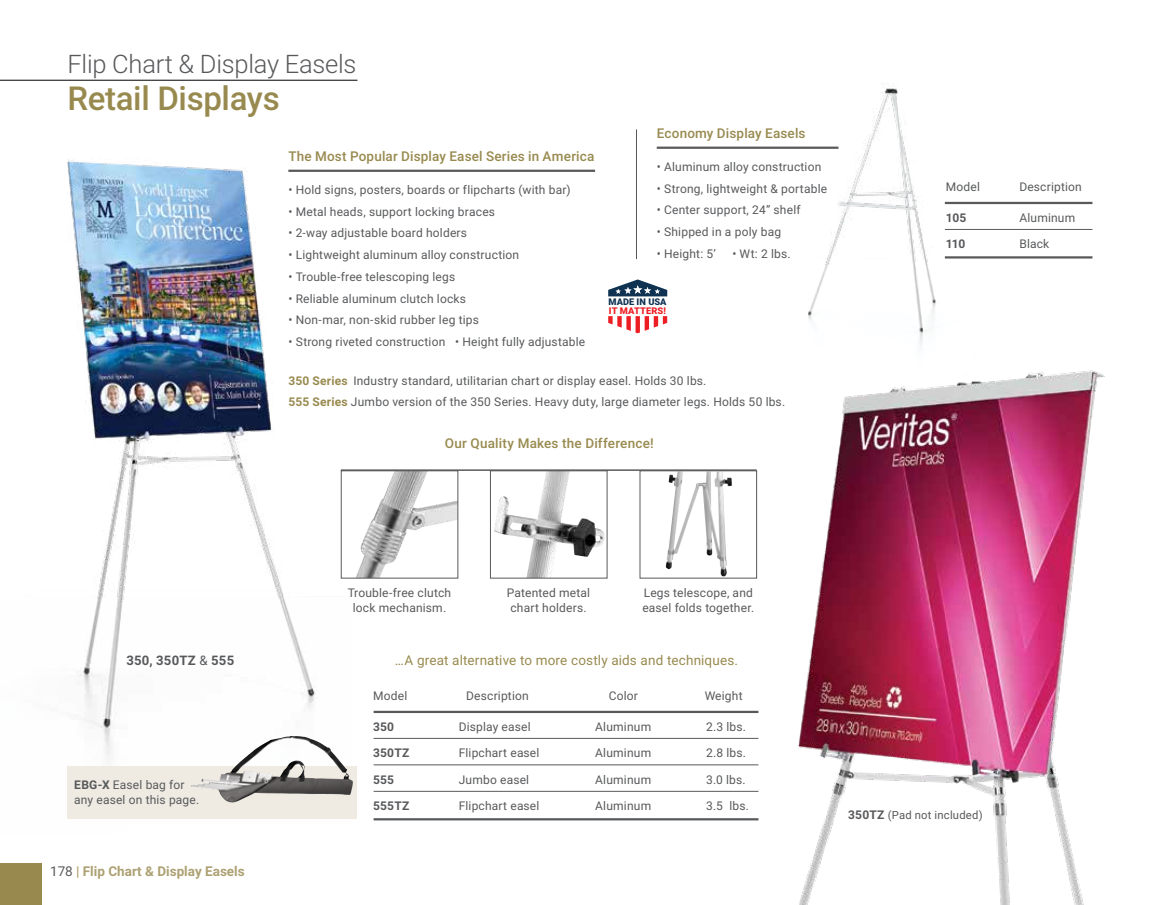
<style>
.page{position:relative;width:1161px;height:905px;background:#fff}
.page>*{position:absolute;margin:0;border:0;box-sizing:border-box;transform-origin:0 0}
.t1{font:500 33px "Roboto";letter-spacing:-.01em;color:#988a4f}
.t2{font:300 25.5px "Roboto";letter-spacing:-.01em;color:#58595b}
.t3{font:500 13.5px "Roboto";letter-spacing:.01em;color:#988a4f}
.t4{font:13.5px "Roboto";letter-spacing:.01em;color:#988a4f}
.t5{font:700 13.5px "Roboto";color:#ada173}
.t6{font:700 13.2px "Roboto";letter-spacing:.015em;color:#58595b}
.t7{font:12px/15px "Roboto";letter-spacing:.015em;color:#58595b}
.t8{font:700 12px "Roboto";letter-spacing:.015em;color:#58595b}
.t9{font:11.25px "Roboto";letter-spacing:.02em;color:#58595b}
.t10{font:900 9.3px "Roboto";letter-spacing:.02em;color:#ed1d24}
.t11{font:900 9.3px "Roboto";letter-spacing:.005em;color:#0f3253}
.s1{font-weight:700;color:#988a4f}
.s2{font-weight:400}
.s3{font-weight:700}
.s4{font-weight:400;color:#58595b}
.s5{font-weight:700;font-size:12px}
</style>
<div class="page">
<div style="left:0;top:863px;width:42px;height:41px;background:#988a4f"></div>
<hr style="left:0;top:80px;width:357px;height:1px;background:#000">
<img style="left:796px;top:88px;width:179px;height:257px">
<img style="left:67px;top:159px;width:284px;height:660px">
<img style="left:748px;top:370px;width:357px;height:534px">
<hr style="left:657px;top:147px;width:181px;height:2px;background:#58595b">
<hr style="left:945px;top:202px;width:147px;height:2px;background:#58595b">
<hr style="left:945px;top:229px;width:147px;height:1px;background:#58595b">
<hr style="left:945px;top:256px;width:147px;height:2px;background:#58595b">
<hr style="left:374px;top:710px;width:384px;height:3px;background:#58595b">
<hr style="left:374px;top:738px;width:384px;height:1px;background:#58595b">
<hr style="left:374px;top:764px;width:384px;height:1px;background:#58595b">
<hr style="left:374px;top:791px;width:384px;height:1px;background:#58595b">
<hr style="left:374px;top:818px;width:384px;height:2px;background:#58595b">
<img style="left:494px;top:472px;width:111px;height:104px">
<div style="left:490px;top:470px;width:117px;height:108px;border:1px solid #58595b"></div>
<img style="left:666px;top:472px;width:66px;height:104px">
<img style="left:356px;top:472px;width:100px;height:104px">
<div style="left:341px;top:470px;width:117px;height:108px;border:1px solid #58595b"></div>
<hr style="left:341px;top:469px;width:416px;height:2px;background:#58595b">
<div style="left:68px;top:765px;width:289px;height:53px;background:#efebe3"></div>
<img style="left:191px;top:736px;width:162px;height:66px">
<hr style="left:288px;top:170px;width:307px;height:2px;background:#58595b">
<hr style="left:636px;top:129px;width:1px;height:130px;background:#58595b">
<svg style="left:608px;top:316px;width:59px;height:17px"></svg>
<svg style="left:608px;top:279px;width:59px;height:17px"></svg>
<h2 class="t2" style="left:68px;top:46px;width:290px">Flip Chart &amp; Display Easels</h2>
<h1 class="t1" style="left:68px;top:75px;width:214px">Retail Displays</h1>
<p class="t3" style="left:288px;top:147px;width:308px">The Most Popular Display Easel Series in America</p>
<p class="t7" style="left:288px;top:182px;width:284px">• Hold signs, posters, boards or flipcharts (with bar)</p>
<p class="t7" style="left:288px;top:203px;width:208px">• Metal heads, support locking braces</p>
<p class="t7" style="left:288px;top:225px;width:180px">• 2-way adjustable board holders</p>
<p class="t7" style="left:288px;top:247px;width:232px">• Lightweight aluminum alloy construction</p>
<p class="t7" style="left:288px;top:269px;width:168px">• Trouble-free telescoping legs</p>
<p class="t7" style="left:288px;top:290px;width:179px">• Reliable aluminum clutch locks</p>
<p class="t7" style="left:288px;top:312px;width:192px">• Non-mar, non-skid rubber leg tips</p>
<p class="t7" style="left:288px;top:334px;width:298px">• Strong riveted construction • Height fully adjustable</p>
<p class="t3" style="left:657px;top:124px;width:150px">Economy Display Easels</p>
<p class="t7" style="left:657px;top:159px;width:166px">• Aluminum alloy construction</p>
<p class="t7" style="left:657px;top:180px;width:172px">• Strong, lightweight &amp; portable</p>
<p class="t7" style="left:657px;top:202px;width:145px">• Center support, 24” shelf</p>
<p class="t7" style="left:657px;top:224px;width:126px">• Shipped in a poly bag</p>
<p class="t7" style="left:657px;top:245px;width:61px">• Height: 5’</p>
<p class="t7" style="left:732px;top:245px;width:60px">• Wt: 2 lbs.</p>
<p class="t11" style="left:609px;top:295px;width:59px">MADE IN USA</p>
<p class="t10" style="left:609px;top:304px;width:59px">IT MATTERS!</p>
<p class="t7" style="left:288px;top:369px;width:498px;line-height:21.8px"><span class="s1">350 Series</span> Industry standard, utilitarian chart or display easel. Holds 30 lbs.<br><span class="s1">555 Series</span> Jumbo version of the 350 Series. Heavy duty, large diameter legs. Holds 50 lbs.</p>
<p class="t3" style="left:445px;top:434px;width:210px">Our Quality Makes the Difference!</p>
<p class="t7" style="left:946px;top:179px;width:36px">Model</p>
<p class="t7" style="left:1019px;top:179px;width:64px">Description</p>
<p class="t8" style="left:946px;top:209px;width:22px">105</p>
<p class="t7" style="left:1019px;top:210px;width:57px">Aluminum</p>
<p class="t8" style="left:946px;top:236px;width:21px">110</p>
<p class="t7" style="left:1019px;top:236px;width:32px">Black</p>
<p class="t7" style="left:348px;top:585px;width:105px;text-align:center">Trouble-free clutch lock mechanism.</p>
<p class="t7" style="left:507px;top:585px;width:85px;text-align:center">Patented metal chart holders.</p>
<p class="t7" style="left:642px;top:585px;width:113px">Legs telescope, and easel folds together.</p>
<p class="t6" style="left:126px;top:651px;width:109px">350, 350TZ <span class="s2">&amp;</span> 555</p>
<p class="t4" style="left:395px;top:650px;width:344px">…A great alternative to more costly aids and techniques.</p>
<p class="t7" style="left:74px;top:777px;width:127px"><span class="s3">EBG-X</span> Easel bag for any easel on this page.</p>
<p class="t5" style="left:50px;top:861px;width:196px"><span class="s4">178</span> | Flip Chart &amp; Display Easels</p>
<p class="t7" style="left:373px;top:687px;width:36px">Model</p>
<p class="t7" style="left:466px;top:687px;width:64px">Description</p>
<p class="t7" style="left:609px;top:687px;width:31px">Color</p>
<p class="t7" style="left:705px;top:687px;width:39px">Weight</p>
<p class="t8" style="left:373px;top:718px;width:23px">350</p>
<p class="t7" style="left:459px;top:718px;width:73px">Display easel</p>
<p class="t7" style="left:595px;top:718px;width:57px">Aluminum</p>
<p class="t7" style="left:706px;top:718px;width:41px">2.3 lbs.</p>
<p class="t8" style="left:373px;top:744px;width:38px">350TZ</p>
<p class="t7" style="left:459px;top:745px;width:82px">Flipchart easel</p>
<p class="t7" style="left:595px;top:745px;width:57px">Aluminum</p>
<p class="t7" style="left:706px;top:745px;width:41px">2.8 lbs.</p>
<p class="t8" style="left:373px;top:771px;width:22px">555</p>
<p class="t7" style="left:459px;top:771px;width:72px">Jumbo easel</p>
<p class="t7" style="left:595px;top:771px;width:57px">Aluminum</p>
<p class="t7" style="left:706px;top:771px;width:41px">3.0 lbs.</p>
<p class="t8" style="left:373px;top:797px;width:38px">555TZ</p>
<p class="t7" style="left:459px;top:798px;width:82px">Flipchart easel</p>
<p class="t7" style="left:595px;top:798px;width:57px">Aluminum</p>
<p class="t7" style="left:706px;top:798px;width:44px">3.5 lbs.</p>
<p class="t9" style="left:848px;top:807px;width:136px"><span class="s5">350TZ</span> (Pad not included)</p>
</div>
